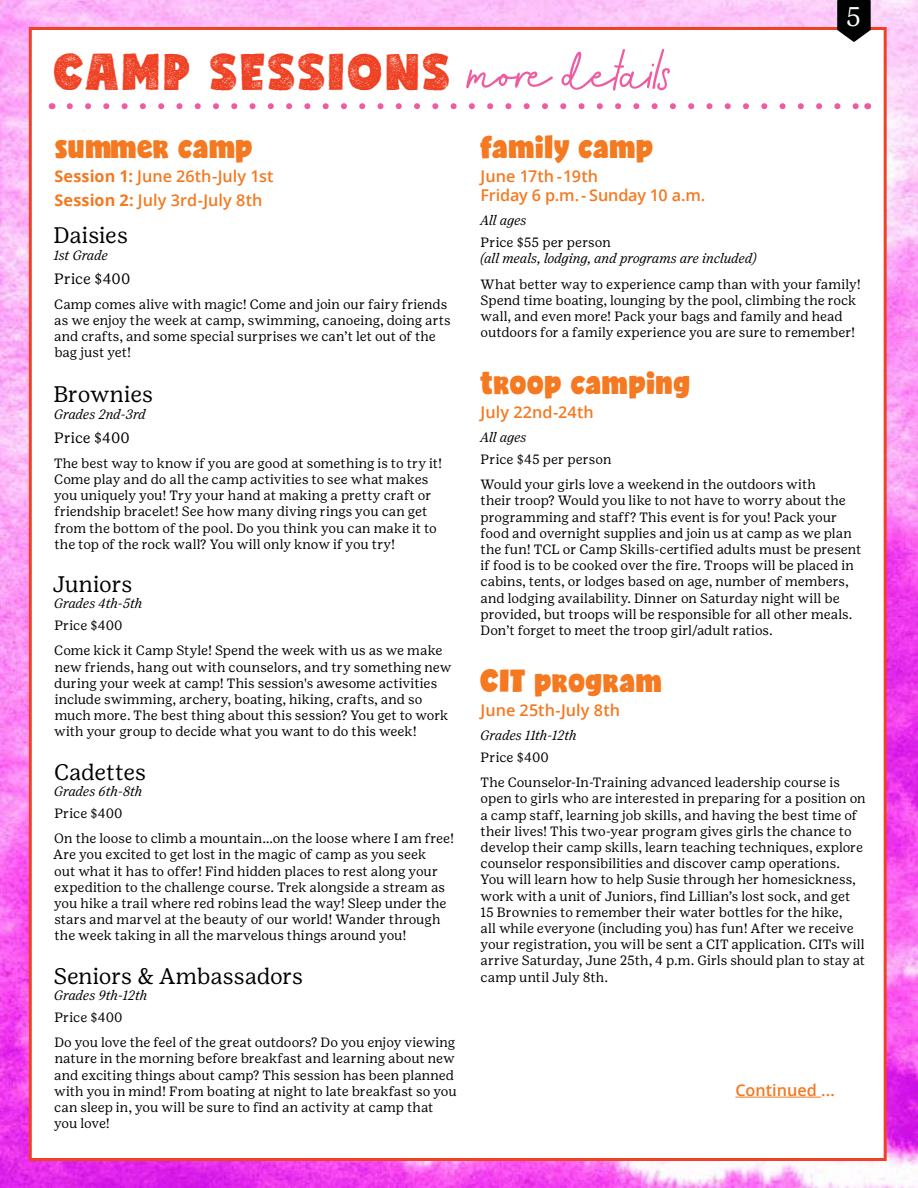
<style>
.page{position:relative;width:918px;height:1188px;background:#fff}
.page>*{position:absolute;margin:0;border:0;box-sizing:border-box;transform-origin:0 0}
.t1{font:48px "Candytexture";letter-spacing:.075em;color:#ef4123}
.t2{font:30px "Candy";letter-spacing:.025em;color:#f47920}
.t3{font:300 27px "Girl Scout Display";color:#fff}
.t4{font:22.5px "Girl Scout Text";letter-spacing:-.01em;color:#000}
.t5{font:600 16.2px/24px "Open Sans";color:#f47920}
.t6{font:15px "Girl Scout Text";letter-spacing:.005em;color:#000}
.t7{font:13.5px/16.2px "Girl Scout Text";color:#000}
.t8{font:italic 300 13.5px "Girl Scout Display";color:#000}
.s1{font-family:"Camper Quotes";font-size:65.55px;color:#ef5ba1}
.s2{font-weight:700}
</style>
<div class="page">
<img style="left:0;top:0;width:918px;height:1188px">
<div style="left:29px;top:27px;width:858px;height:1134px;background:#fff;border:3px solid #ef4123"></div>
<svg style="left:70px;top:103px;width:788px;height:6px"></svg>
<hr style="left:735px;top:1097px;width:86px;height:1px;background:#f47920">
<svg style="left:837px;top:0;width:34px;height:42px"></svg>
<h1 class="t1" style="left:54px;top:51px;width:621px">CAMP SESSIONS <span class="s1">more details</span></h1>
<h3 class="t3" style="left:846px;top:0;width:16px">5</h3>
<h2 class="t2" style="left:56px;top:133px;width:199px">summer camp</h2>
<p class="t5" style="left:54px;top:164px;width:221px"><span class="s2">Session 1:</span> June 26th-July 1st<br><span class="s2">Session 2:</span> July 3rd-July 8th</p>
<h3 class="t4" style="left:53px;top:222px;width:76px">Daisies</h3>
<p class="t8" style="left:54px;top:247px;width:56px">1st Grade</p>
<p class="t6" style="left:54px;top:269px;width:78px">Price $400</p>
<p class="t7" style="left:54px;top:296px;width:398px">Camp comes alive with magic! Come and join our fairy friends as we enjoy the week at camp, swimming, canoeing, doing arts and crafts, and some special surprises we can’t let out of the bag just yet!</p>
<h3 class="t4" style="left:53px;top:381px;width:101px">Brownies</h3>
<p class="t8" style="left:54px;top:406px;width:93px">Grades 2nd-3rd</p>
<p class="t6" style="left:54px;top:428px;width:77px">Price $400</p>
<p class="t7" style="left:54px;top:455px;width:390px">The best way to know if you are good at something is to try it!<br>Come play and do all the camp activities to see what makes you uniquely you! Try your hand at making a pretty craft or friendship bracelet! See how many diving rings you can get from the bottom of the pool. Do you think you can make it to the top of the rock wall? You will only know if you try!</p>
<h3 class="t4" style="left:52px;top:570px;width:81px">Juniors</h3>
<p class="t8" style="left:54px;top:596px;width:90px">Grades 4th-5th</p>
<p class="t7" style="left:54px;top:613px;width:390px;line-height:25.2px">Price $400<br>Come kick it Camp Style! Spend the week with us as we make</p>
<p class="t7" style="left:54px;top:659px;width:399px">new friends, hang out with counselors, and try something new during your week at camp! This session's awesome activities include swimming, archery, boating, hiking, crafts, and so much more. The best thing about this session? You get to work with your group to decide what you want to do this week!</p>
<h3 class="t4" style="left:54px;top:758px;width:94px">Cadettes</h3>
<p class="t8" style="left:54px;top:783px;width:90px">Grades 6th-8th</p>
<p class="t7" style="left:54px;top:801px;width:401px;line-height:25.2px">Price $400<br>On the loose to climb a mountain…on the loose where I am free!</p>
<p class="t7" style="left:53px;top:846px;width:395px">Are you excited to get lost in the magic of camp as you seek out what it has to offer! Find hidden places to rest along your expedition to the challenge course. Trek alongside a stream as you hike a trail where red robins lead the way! Sleep under the stars and marvel at the beauty of our world! Wander through the week taking in all the marvelous things around you!</p>
<h3 class="t4" style="left:54px;top:962px;width:251px">Seniors &amp; Ambassadors</h3>
<p class="t8" style="left:54px;top:987px;width:95px">Grades 9th-12th</p>
<p class="t7" style="left:54px;top:1005px;width:402px;line-height:25.2px">Price $400<br>Do you love the feel of the great outdoors? Do you enjoy viewing</p>
<p class="t7" style="left:54px;top:1050px;width:404px">nature in the morning before breakfast and learning about new and exciting things about camp? This session has been planned with you in mind! From boating at night to late breakfast so you can sleep in, you will be sure to find an activity at camp that you love!</p>
<h2 class="t2" style="left:481px;top:133px;width:175px">family camp</h2>
<p class="t5" style="left:481px;top:166px;width:226px;line-height:19.5px">June 17th - 19th<br>Friday 6 p.m. - Sunday 10 a.m.</p>
<p class="t8" style="left:481px;top:213px;width:47px">All ages</p>
<p class="t7" style="left:481px;top:234px;width:132px">Price $55 per person</p>
<p class="t8" style="left:481px;top:251px;width:277px">(all meals, lodging, and programs are included)</p>
<p class="t7" style="left:481px;top:276px;width:382px">What better way to experience camp than with your family!<br>Spend time boating, lounging by the pool, climbing the rock wall, and even more! Pack your bags and family and head outdoors for a family experience you are sure to remember!</p>
<h2 class="t2" style="left:481px;top:370px;width:211px">troop camping</h2>
<p class="t5" style="left:481px;top:400px;width:115px">July 22nd-24th</p>
<p class="t8" style="left:481px;top:429px;width:47px">All ages</p>
<p class="t7" style="left:481px;top:447px;width:337px;line-height:25.2px">Price $45 per person<br>Would your girls love a weekend in the outdoors with</p>
<p class="t7" style="left:481px;top:492px;width:382px">their troop? Would you like to not have to worry about the programming and staff? This event is for you! Pack your food and overnight supplies and join us at camp as we plan the fun! TCL or Camp Skills-certified adults must be present if food is to be cooked over the fire. Troops will be placed in cabins, tents, or lodges based on age, number of members, and lodging availability. Dinner on Saturday night will be provided, but troops will be responsible for all other meals.<br>Don’t forget to meet the troop girl/adult ratios.</p>
<h2 class="t2" style="left:481px;top:668px;width:183px">CIT program</h2>
<p class="t5" style="left:481px;top:698px;width:141px">June 25th-July 8th</p>
<p class="t8" style="left:481px;top:727px;width:98px">Grades 11th-12th</p>
<p class="t7" style="left:481px;top:744px;width:361px;line-height:25.2px">Price $400<br>The Counselor-In-Training advanced leadership course is</p>
<p class="t7" style="left:481px;top:790px;width:387px">open to girls who are interested in preparing for a position on a camp staff, learning job skills, and having the best time of their lives! This two-year program gives girls the chance to develop their camp skills, learn teaching techniques, explore counselor responsibilities and discover camp operations.<br>You will learn how to help Susie through her homesickness, work with a unit of Juniors, find Lillian’s lost sock, and get 15 Brownies to remember their water bottles for the hike,<br>all while everyone (including you) has fun! After we receive your registration, you will be sent a CIT application. CITs will arrive Saturday, June 25th, 4 p.m. Girls should plan to stay at camp until July 8th.</p>
<p class="t5" style="left:735px;top:1078px;width:101px">Continued ...</p>
</div>
